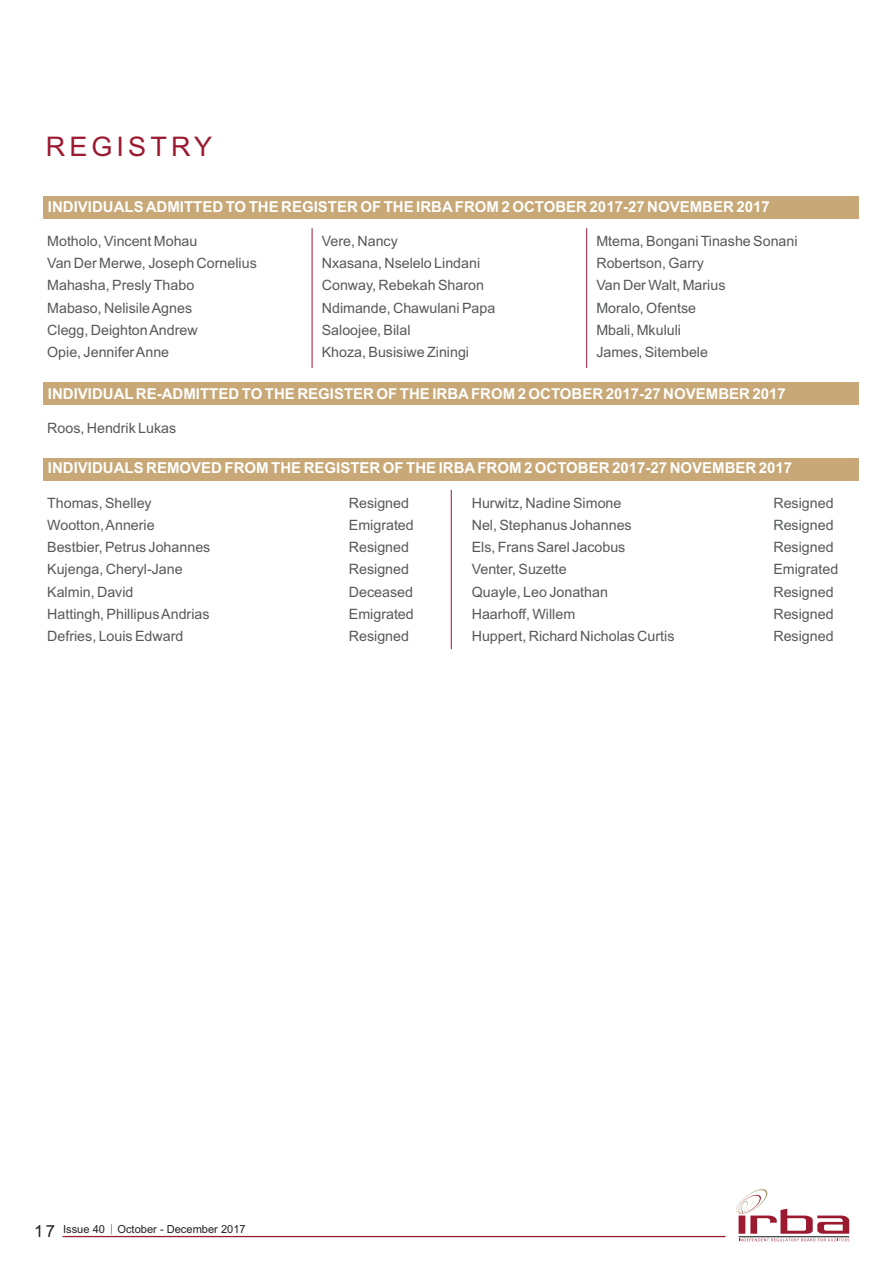
<style>
.page{position:relative;width:893px;height:1263px;background:#fff}
.page>*{position:absolute;margin:0;border:0;box-sizing:border-box;transform-origin:0 0}
.t1{font:27px "Arial";letter-spacing:.15em;color:#9c1a30}
.t2{font:700 15px "Arial";color:#fff}
.t3{font:14.25px/22.4px "Arial";color:#57585a}
.t4{font:11.1px "Arial";color:#231f20}
.s1{font-size:16.65px}
</style>
<div class="page">
<div style="left:44px;top:197px;width:815px;height:22px;background:#c7a876"></div>
<hr style="left:312px;top:228px;width:1px;height:140px;background:#9c1a30">
<hr style="left:586px;top:228px;width:1px;height:140px;background:#9c1a30">
<div style="left:44px;top:383px;width:815px;height:22px;background:#c7a876"></div>
<div style="left:44px;top:458px;width:815px;height:23px;background:#c7a876"></div>
<hr style="left:451px;top:490px;width:1px;height:159px;background:#9c1a30">
<div style="left:63px;top:1236px;width:662px;height:1px;border:1px solid #9c1a30"></div>
<svg style="left:735px;top:1189px;width:114px;height:52px"></svg>
<hr style="left:739px;top:1236px;width:110px;height:1px;background:#0a1212">
<h1 class="t1" style="left:46px;top:136px;width:168px">REGISTRY</h1>
<p class="t2" style="left:48px;top:201px;width:723px">INDIVIDUALS ADMITTED TO THE REGISTER OF THE IRBAFROM 2 OCTOBER 2017-27 NOVEMBER 2017</p>
<p class="t3" style="left:47px;top:231px;width:211px">Motholo, Vincent Mohau<br>Van Der Merwe, Joseph Cornelius<br>Mahasha, Presly Thabo<br>Mabaso, Nelisile Agnes<br>Clegg, Deighton Andrew<br>Opie, Jennifer Anne</p>
<p class="t3" style="left:322px;top:231px;width:175px">Vere, Nancy<br>Nxasana, Nselelo Lindani<br>Conway, Rebekah Sharon<br>Ndimande, Chawulani Papa<br>Saloojee, Bilal<br>Khoza, Busisiwe Ziningi</p>
<p class="t3" style="left:596px;top:231px;width:203px">Mtema, Bongani Tinashe Sonani<br>Robertson, Garry<br>Van Der Walt, Marius<br>Moralo, Ofentse<br>Mbali, Mkululi<br>James, Sitembele</p>
<p class="t2" style="left:48px;top:388px;width:739px">INDIVIDUAL RE-ADMITTED TO THE REGISTER OF THE IRBAFROM 2 OCTOBER 2017-27 NOVEMBER 2017</p>
<p class="t3" style="left:47px;top:418px;width:131px">Roos, Hendrik Lukas</p>
<p class="t2" style="left:48px;top:462px;width:746px">INDIVIDUALS REMOVED FROM THE REGISTER OF THE IRBAFROM 2 OCTOBER 2017-27 NOVEMBER 2017</p>
<p class="t3" style="left:47px;top:493px;width:106px">Thomas, Shelley</p>
<p class="t3" style="left:349px;top:493px;width:62px">Resigned</p>
<p class="t3" style="left:47px;top:515px;width:109px">Wootton, Annerie</p>
<p class="t3" style="left:349px;top:515px;width:66px">Emigrated</p>
<p class="t3" style="left:47px;top:537px;width:165px">Bestbier, Petrus Johannes</p>
<p class="t3" style="left:349px;top:537px;width:62px">Resigned</p>
<p class="t3" style="left:47px;top:559px;width:137px">Kujenga, Cheryl-Jane</p>
<p class="t3" style="left:349px;top:559px;width:62px">Resigned</p>
<p class="t3" style="left:47px;top:582px;width:88px">Kalmin, David</p>
<p class="t3" style="left:349px;top:582px;width:66px">Deceased</p>
<p class="t3" style="left:47px;top:604px;width:164px">Hattingh, Phillipus Andrias</p>
<p class="t3" style="left:349px;top:604px;width:66px">Emigrated</p>
<p class="t3" style="left:47px;top:626px;width:138px">Defries, Louis Edward</p>
<p class="t3" style="left:349px;top:626px;width:62px">Resigned</p>
<p class="t3" style="left:472px;top:493px;width:162px">Hurwitz, Nadine Simone<br>Nel, Stephanus Johannes</p>
<p class="t3" style="left:773px;top:493px;width:62px">Resigned</p>
<p class="t3" style="left:773px;top:515px;width:62px">Resigned</p>
<p class="t3" style="left:472px;top:537px;width:155px">Els, Frans Sarel Jacobus</p>
<p class="t3" style="left:773px;top:537px;width:62px">Resigned</p>
<p class="t3" style="left:472px;top:559px;width:97px">Venter, Suzette</p>
<p class="t3" style="left:773px;top:559px;width:66px">Emigrated</p>
<p class="t3" style="left:472px;top:582px;width:138px">Quayle, Leo Jonathan</p>
<p class="t3" style="left:773px;top:582px;width:62px">Resigned</p>
<p class="t3" style="left:472px;top:604px;width:105px">Haarhoff, Willem</p>
<p class="t3" style="left:773px;top:604px;width:62px">Resigned</p>
<p class="t3" style="left:472px;top:626px;width:204px">Huppert, Richard Nicholas Curtis</p>
<p class="t3" style="left:773px;top:626px;width:62px">Resigned</p>
<p class="t4" style="left:34px;top:1225px;width:213px"><span class="s1">1 7</span> Issue 40 October - December 2017</p>
</div>
